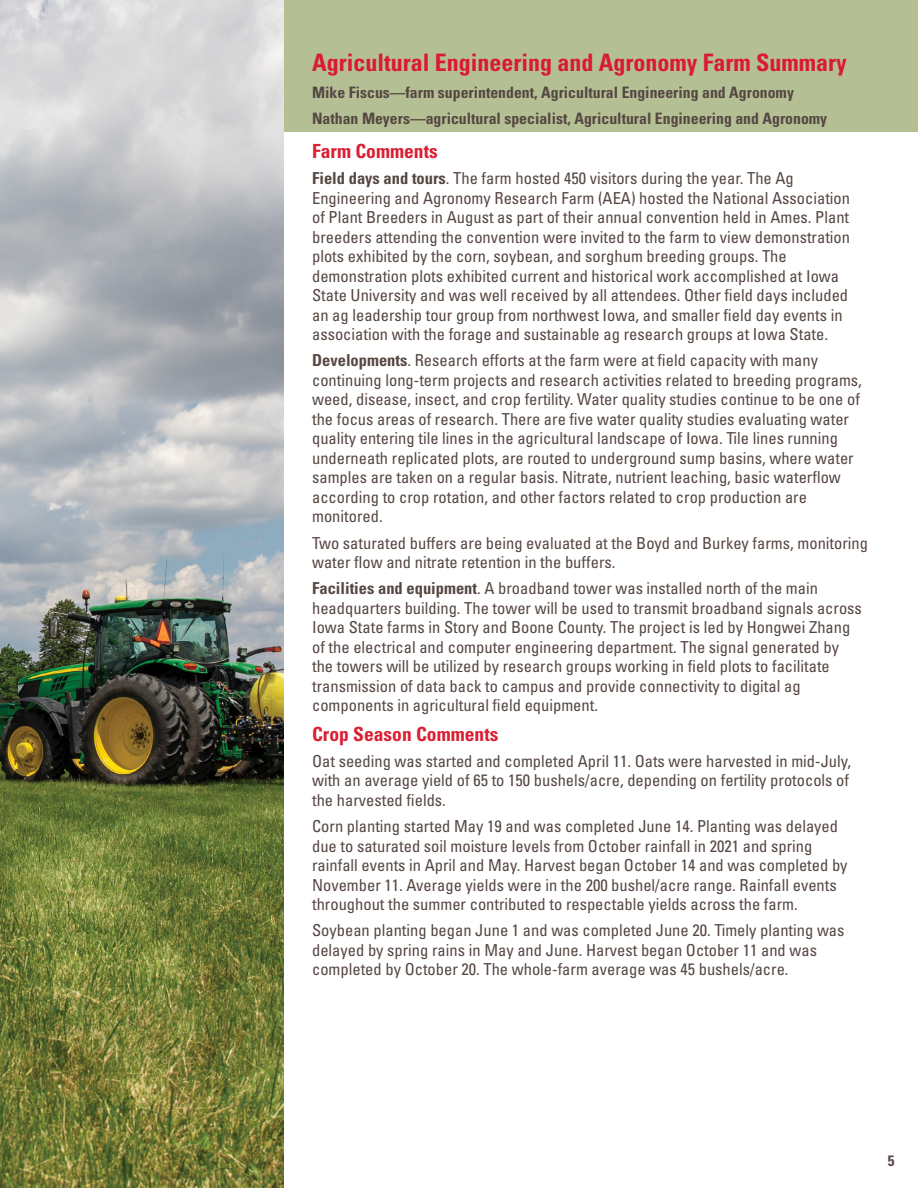
<style>
.page{position:relative;width:918px;height:1188px;background:#fff}
.page>*{position:absolute;margin:0;border:0;box-sizing:border-box;transform-origin:0 0}
.H3_report_titles_16p{font:700 condensed 24px "Univers LT Std";color:#da1a32}
.H2_header_1{font:700 condensed 19.5px "Univers LT Std";color:#da1f33}
.copy_11pt{font:condensed 16.5px/19.5px "Univers LT Std";color:#554742}
.copy_bold_10_5_pt{font:700 condensed 15.75px "Univers LT Std";color:#554742}
.Figures_Captions_10p{font:700 condensed 15px "Univers LT Std";color:#554742}
.s1{font-weight:700}
</style>
<div class="page">
<div style="left:0;top:0;width:918px;height:132px;background:#b4c094"></div>
<img style="left:0;top:0;width:284px;height:1188px">
<h3 class="H3_report_titles_16p" style="left:312px;top:48px;width:536px">Agricultural Engineering and Agronomy Farm Summary</h3>
<p class="copy_bold_10_5_pt" style="left:312px;top:82px;width:483px">Mike Fiscus—farm superintendent, Agricultural Engineering and Agronomy</p>
<p class="copy_bold_10_5_pt" style="left:312px;top:109px;width:517px">Nathan Meyers—agricultural specialist, Agricultural Engineering and Agronomy</p>
<h2 class="H2_header_1" style="left:312px;top:139px;width:127px">Farm Comments</h2>
<p class="copy_11pt" style="left:312px;top:168px;width:539px"><span class="s1">Field days and tours</span>. The farm hosted 450 visitors during the year. The Ag Engineering and Agronomy Research Farm (AEA) hosted the National Association of Plant Breeders in August as part of their annual convention held in Ames. Plant breeders attending the convention were invited to the farm to view demonstration plots exhibited by the corn, soybean, and sorghum breeding groups. The demonstration plots exhibited current and historical work accomplished at Iowa State University and was well received by all attendees. Other field days included an ag leadership tour group from northwest Iowa, and smaller field day events in association with the forage and sustainable ag research groups at Iowa State.</p>
<p class="copy_11pt" style="left:312px;top:350px;width:551px"><span class="s1">Developments</span>. Research efforts at the farm were at field capacity with many continuing long-term projects and research activities related to breeding programs, weed, disease, insect, and crop fertility. Water quality studies continue to be one of the focus areas of research. There are five water quality studies evaluating water quality entering tile lines in the agricultural landscape of Iowa. Tile lines running underneath replicated plots, are routed to underground sump basins, where water samples are taken on a regular basis. Nitrate, nutrient leaching, basic waterflow according to crop rotation, and other factors related to crop production are monitored.</p>
<p class="copy_11pt" style="left:312px;top:533px;width:557px">Two saturated buffers are being evaluated at the Boyd and Burkey farms, monitoring water flow and nitrate retention in the buffers.</p>
<p class="copy_11pt" style="left:312px;top:578px;width:551px"><span class="s1">Facilities and equipment</span>. A broadband tower was installed north of the main headquarters building. The tower will be used to transmit broadband signals across Iowa State farms in Story and Boone County. The project is led by Hongwei Zhang of the electrical and computer engineering department. The signal generated by the towers will be utilized by research groups working in field plots to facilitate transmission of data back to campus and provide connectivity to digital ag components in agricultural field equipment.</p>
<h2 class="H2_header_1" style="left:312px;top:722px;width:188px">Crop Season Comments</h2>
<p class="copy_11pt" style="left:312px;top:751px;width:541px">Oat seeding was started and completed April 11. Oats were harvested in mid-July, with an average yield of 65 to 150 bushels/acre, depending on fertility protocols of the harvested fields.</p>
<p class="copy_11pt" style="left:312px;top:816px;width:537px">Corn planting started May 19 and was completed June 14. Planting was delayed due to saturated soil moisture levels from October rainfall in 2021 and spring rainfall events in April and May. Harvest began October 14 and was completed by November 11. Average yields were in the 200 bushel/acre range. Rainfall events throughout the summer contributed to respectable yields across the farm.</p>
<p class="copy_11pt" style="left:312px;top:920px;width:534px">Soybean planting began June 1 and was completed June 20. Timely planting was delayed by spring rains in May and June. Harvest began October 11 and was completed by October 20. The whole-farm average was 45 bushels/acre.</p>
<p class="Figures_Captions_10p" style="left:888px;top:1152px;width:8px">5</p>
</div>
